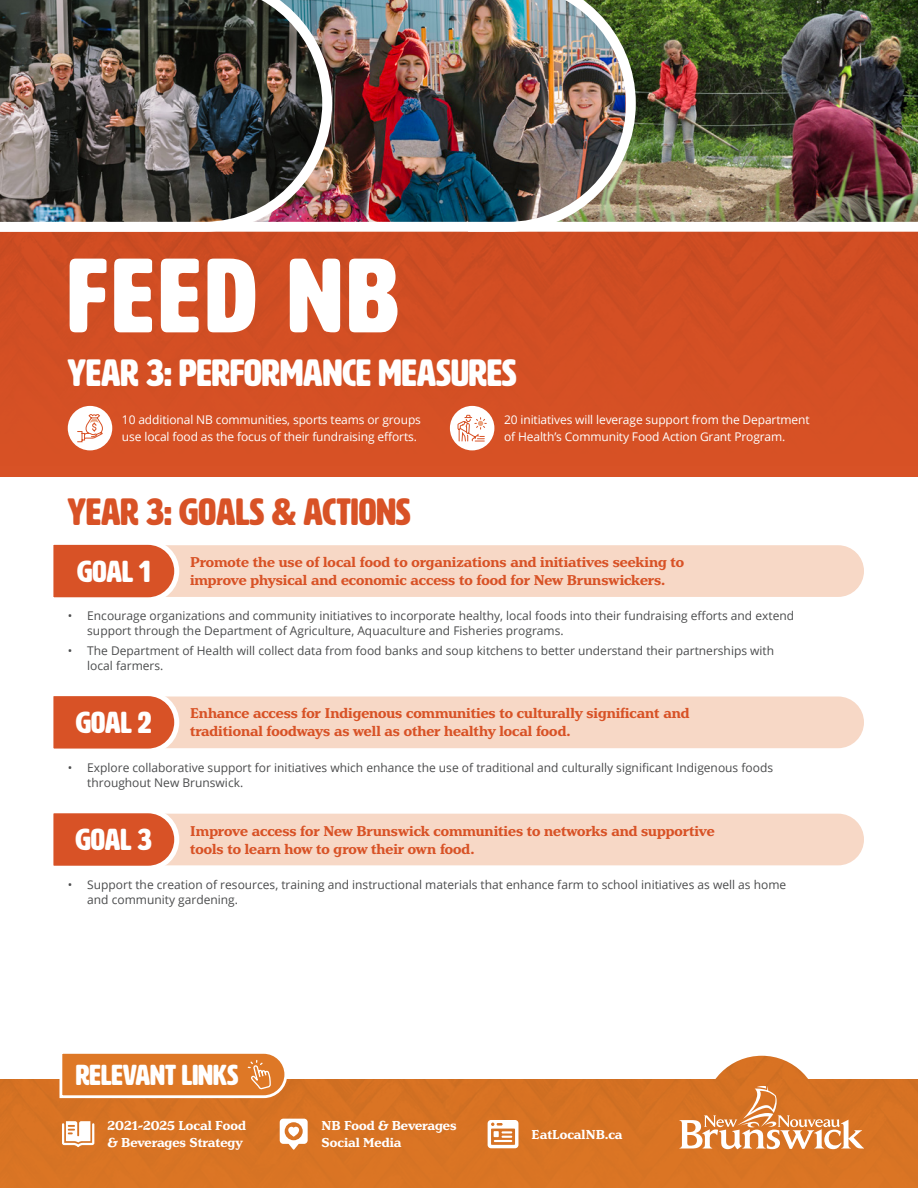
<style>
.page{position:relative;width:918px;height:1188px;background:#fff}
.page>*{position:absolute;margin:0;border:0;box-sizing:border-box;transform-origin:0 0}
.Bodycopy-NEW{font:103.95px "HWT Artz";letter-spacing:.05em;color:#fff}
.Headings{font:37.5px "HWT Artz";color:#fff}
.Headings-2{font:37.5px "HWT Artz";color:#d85226}
.Headings-3{font:30px "HWT Artz";color:#fff}
.Headings-4{font:28.5px "HWT Artz";color:#fff}
.Body_Copy{font:700 15px/18px "Henriette";color:#d85226}
.Paragraph_Style_3{font:700 13.65px/17.1px "Henriette";color:#fff}
.t1{font:12px/15px "Open Sans";color:#4b4c4d}
.Paragraph_Style_2{font:12px/16.5px "Open Sans";letter-spacing:-.01em;color:#fff}
</style>
<div class="page">
<img style="left:715px;top:1056px;width:93px;height:23px">
<div style="left:0;top:1079px;width:918px;height:109px;background:#d87324"></div>
<svg style="left:679px;top:1086px;width:185px;height:63px;background:#de9052"></svg>
<svg style="left:62px;top:1121px;width:32px;height:26px"></svg>
<svg style="left:280px;top:1119px;width:28px;height:31px"></svg>
<svg style="left:488px;top:1120px;width:30px;height:28px"></svg>
<svg style="left:53px;top:544px;width:811px;height:54px;background:#f3c7b3"></svg>
<svg style="left:53px;top:696px;width:811px;height:53px;background:#f2c6b1"></svg>
<svg style="left:53px;top:813px;width:811px;height:53px;background:#f2c6b1"></svg>
<svg style="left:58px;top:1053px;width:231px;height:47px;background:#e18840"></svg>
<img style="left:0;top:232px;width:918px;height:245px">
<div style="left:68px;top:406px;width:44px;height:44px;background:#fff;border-radius:50%"></div>
<svg style="left:77px;top:414px;width:26px;height:28px"></svg>
<div style="left:450px;top:406px;width:44px;height:44px;background:#fff;border-radius:50%"></div>
<svg style="left:457px;top:405px;width:29px;height:37px"></svg>
<img style="left:641px;top:0;width:277px;height:232px">
<img style="left:337px;top:0;width:304px;height:237px">
<img style="left:0;top:0;width:337px;height:237px">
<p class="Bodycopy-NEW" style="left:68px;top:241px;width:333px">FEED NB</p>
<p class="Headings" style="left:68px;top:353px;width:451px">YEAR 3: PERFORMANCE MEASURES</p>
<p class="Paragraph_Style_2" style="left:122px;top:412px;width:301px">10 additional NB communities, sports teams or groups use local food as the focus of their fundraising efforts.</p>
<p class="Paragraph_Style_2" style="left:504px;top:412px;width:307px">20 initiatives will leverage support from the Department of Health’s Community Food Action Grant Program.</p>
<p class="Headings-2" style="left:68px;top:492px;width:345px">YEAR 3: GOALS &amp; ACTIONS</p>
<p class="Headings-3" style="left:77px;top:555px;width:75px">GOAL 1</p>
<p class="Body_Copy" style="left:190px;top:554px;width:496px">Promote the use of local food to organizations and initiatives seeking to improve physical and economic access to food for New Brunswickers.</p>
<p class="t1" style="left:87px;top:608px;width:708px;text-indent:-20px">• Encourage organizations and community initiatives to incorporate healthy, local foods into their fundraising efforts and extend support through the Department of Agriculture, Aquaculture and Fisheries programs.</p>
<p class="t1" style="left:87px;top:642px;width:688px;text-indent:-20px">• The Department of Health will collect data from food banks and soup kitchens to better understand their partnerships with local farmers.</p>
<p class="Headings-3" style="left:76px;top:707px;width:77px">GOAL 2</p>
<p class="Body_Copy" style="left:190px;top:705px;width:501px">Enhance access for Indigenous communities to culturally significant and traditional foodways as well as other healthy local food.</p>
<p class="t1" style="left:87px;top:760px;width:687px;text-indent:-20px">• Explore collaborative support for initiatives which enhance the use of traditional and culturally significant Indigenous foods throughout New Brunswick.</p>
<p class="Headings-3" style="left:75px;top:824px;width:78px">GOAL 3</p>
<p class="Body_Copy" style="left:190px;top:822px;width:526px">Improve access for New Brunswick communities to networks and supportive tools to learn how to grow their own food.</p>
<p class="t1" style="left:87px;top:877px;width:701px;text-indent:-20px">• Support the creation of resources, training and instructional materials that enhance farm to school initiatives as well as home and community gardening.</p>
<p class="Headings-4" style="left:76px;top:1060px;width:164px">RELEVANT LINKS</p>
<p class="Paragraph_Style_3" style="left:108px;top:1117px;width:140px">2021-2025 Local Food &amp; Beverages Strategy</p>
<p class="Paragraph_Style_3" style="left:322px;top:1117px;width:137px">NB Food &amp; Beverages<br>Social Media</p>
<p class="Paragraph_Style_3" style="left:532px;top:1126px;width:93px">EatLocalNB.ca</p>
</div>
